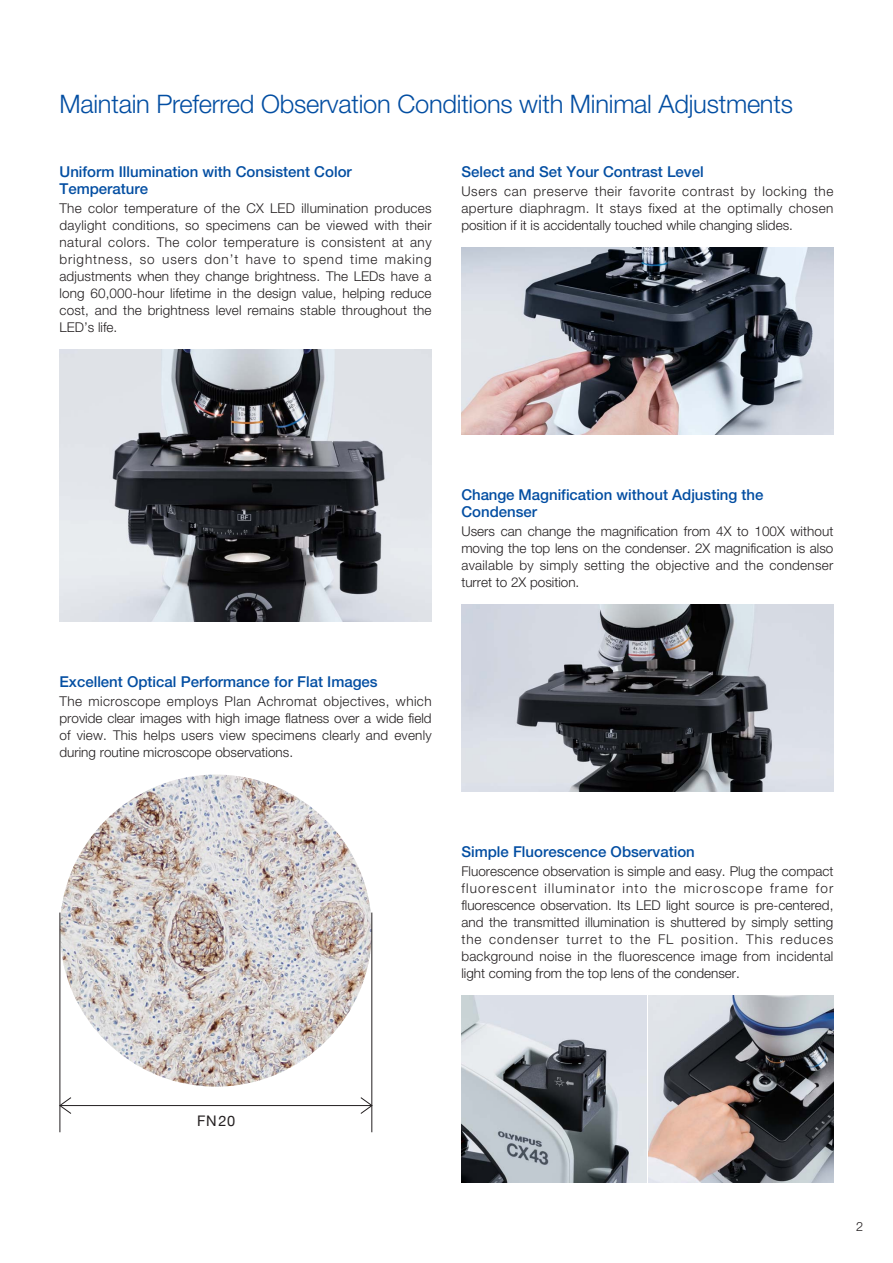
<style>
.page{position:relative;width:893px;height:1263px;background:#fff}
.page>*{position:absolute;margin:0;border:0;box-sizing:border-box;transform-origin:0 0}
.t1{font:300 25.5px "Helvetica Neue LT Std";letter-spacing:-.01em;color:#034ea2}
.t2{font:500 15px/17px "Helvetica Neue LT Std";color:#034ea2}
.t3{font:14.55px "Helvetica Neue";color:#231f20}
.t4{font:300 13.5px/17px "Helvetica Neue LT Std";color:#231f20;text-align:justify}
.t5{font:300 12.75px "Helvetica Neue LT Std";color:#231f20}
</style>
<div class="page">
<img style="left:461px;top:604px;width:372px;height:187px">
<img style="left:461px;top:247px;width:372px;height:187px">
<img style="left:60px;top:349px;width:372px;height:272px">
<img style="left:461px;top:995px;width:185px;height:187px">
<img style="left:648px;top:995px;width:185px;height:187px">
<img style="left:60px;top:774px;width:312px;height:312px;border-radius:50%">
<hr style="left:60px;top:912px;width:1px;height:220px;background:#231f20">
<hr style="left:372px;top:912px;width:1px;height:220px;background:#231f20">
<hr style="left:60px;top:1105px;width:312px;height:1px;background:#231f20">
<svg style="left:59px;top:1097px;width:12px;height:17px"></svg>
<svg style="left:360px;top:1097px;width:12px;height:17px"></svg>
<h1 class="t1" style="left:60px;top:94px;width:735px">Maintain Preferred Observation Conditions with Minimal Adjustments</h1>
<p class="t2" style="left:60px;top:165px;width:294px">Uniform Illumination with Consistent Color<br>Temperature</p>
<p class="t4" style="left:60px;top:201px;width:374px">The color temperature of the CX LED illumination produces daylight conditions, so specimens can be viewed with their natural colors. The color temperature is consistent at any brightness, so users don’t have to spend time making adjustments when they change brightness. The LEDs have a long 60,000-hour lifetime in the design value, helping reduce cost, and the brightness level remains stable throughout the LED’s life.</p>
<p class="t2" style="left:461px;top:165px;width:244px">Select and Set Your Contrast Level</p>
<p class="t4" style="left:461px;top:184px;width:374px">Users can preserve their favorite contrast by locking the aperture diaphragm. It stays fixed at the optimally chosen position if it is accidentally touched while changing slides.</p>
<p class="t2" style="left:461px;top:488px;width:304px">Change Magnification without Adjusting the<br>Condenser</p>
<p class="t4" style="left:461px;top:524px;width:374px">Users can change the magnification from 4X to 100X without moving the top lens on the condenser. 2X magnification is also available by simply setting the objective and the condenser turret to 2X position.</p>
<p class="t2" style="left:60px;top:675px;width:320px">Excellent Optical Performance for Flat Images</p>
<p class="t4" style="left:60px;top:694px;width:374px">The microscope employs Plan Achromat objectives, which provide clear images with high image flatness over a wide field of view. This helps users view specimens clearly and evenly during routine microscope observations.</p>
<p class="t2" style="left:461px;top:845px;width:235px">Simple Fluorescence Observation</p>
<p class="t4" style="left:461px;top:864px;width:374px">Fluorescence observation is simple and easy. Plug the compact fluorescent illuminator into the microscope frame for fluorescence observation. Its LED light source is pre-centered, and the transmitted illumination is shuttered by simply setting the condenser turret to the FL position. This reduces background noise in the fluorescence image from incidental light coming from the top lens of the condenser.</p>
<p class="t3" style="left:197px;top:1112px;width:39px">FN20</p>
<p class="t5" style="left:856px;top:1222px;width:9px">2</p>
</div>
